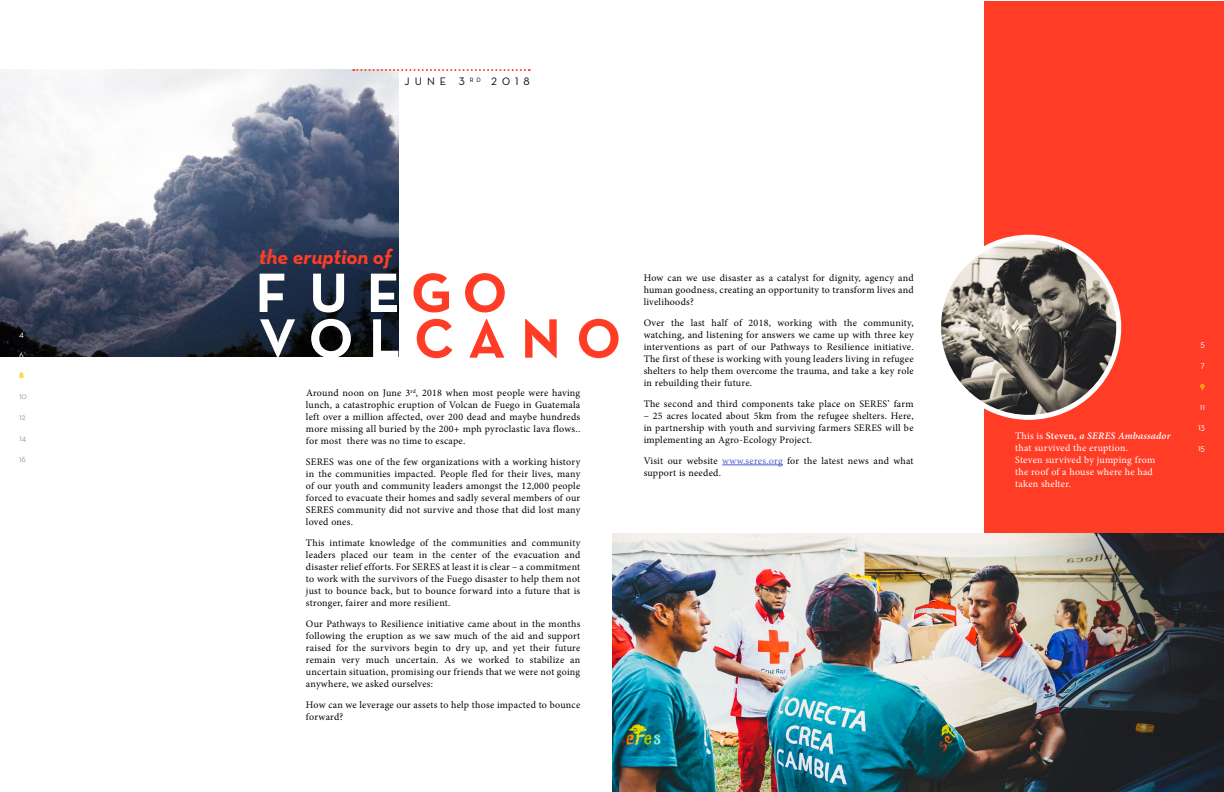
<style>
.page{position:relative;width:1224px;height:792px;background:#fff}
.page>*{position:absolute;margin:0;border:0;box-sizing:border-box;transform-origin:0 0}
.t1{font:700 56.4px "Neutra Text";letter-spacing:.26em;color:#ff3d26}
.t2{font:700 56.4px "Neutra Text";letter-spacing:.26em;color:#fff}
.t3{font:italic 700 21px "Neutra Text";color:#ff3d26}
.t4{font:11px "Neutra Text Book Alt";letter-spacing:.45em;color:#000}
.t5{font:10px/12px "Minion Pro";letter-spacing:.02em;color:#000;text-align:justify}
.t6{font:10px/12px "Minion Pro";letter-spacing:.02em;color:#fff}
.t7{font:9px "Neutra Text";color:#fff}
.t8{font:9px "Neutra Text";color:#a2a2a2}
.t9{font:700 9px "Neutra Text";color:#fecb02}
.s1{color:#ff3d26}
.s2{color:#fff}
.s3{color:#4f5cd6}
.s4{font-weight:600}
.s5{font-weight:600;font-style:italic}
</style>
<div class="page">
<img style="left:0;top:69px;width:398px;height:288px">
<div style="left:984px;top:1px;width:240px;height:791px;background:#ff3d26"></div>
<svg style="left:353px;top:69px;width:177px;height:2px"></svg>
<img style="left:612px;top:534px;width:612px;height:258px">
<hr style="left:722px;top:465px;width:61px;height:1px;background:#4f5cd6">
<img style="left:942px;top:238px;width:177px;height:179px">
<div style="left:936px;top:235px;width:185px;height:185px;border:5px solid #fff;border-radius:50%"></div>
<p class="t7" style="left:19px;top:328px;width:6px">4</p>
<p class="t7" style="left:19px;top:349px;width:6px">6</p>
<p class="t9" style="left:19px;top:370px;width:6px">8</p>
<p class="t8" style="left:19px;top:391px;width:10px">10</p>
<p class="t8" style="left:19px;top:411px;width:8px">12</p>
<p class="t8" style="left:19px;top:432px;width:9px">14</p>
<p class="t8" style="left:19px;top:453px;width:9px">16</p>
<p class="t4" style="left:405px;top:75px;width:127px">JUNE 3 <sup>RD</sup> 2018</p>
<h2 class="t3" style="left:259px;top:244px;width:134px">the eruption of</h2>
<h1 class="t2" style="left:256px;top:258px;width:253px">FUE<span class="s1">GO</span></h1>
<h1 class="t1" style="left:259px;top:303px;width:364px"><span class="s2">VOL</span>CANO</h1>
<p class="t5" style="left:306px;top:387px;width:276px">Around noon on June 3<sup>rd</sup>, 2018 when most people were having lunch, a catastrophic eruption of Volcan de Fuego in Guatemala left over a million affected, over 200 dead and maybe hundreds more missing all buried by the 200+ mph pyroclastic lava flows.. for most there was no time to escape.</p>
<p class="t5" style="left:306px;top:456px;width:276px">SERES was one of the few organizations with a working history in the communities impacted. People fled for their lives, many of our youth and community leaders amongst the 12,000 people forced to evacuate their homes and sadly several members of our SERES community did not survive and those that did lost many loved ones.</p>
<p class="t5" style="left:306px;top:537px;width:276px">This intimate knowledge of the communities and community leaders placed our team in the center of the evacuation and disaster relief efforts. For SERES at least it is clear – a commitment to work with the survivors of the Fuego disaster to help them not just to bounce back, but to bounce forward into a future that is stronger, fairer and more resilient.</p>
<p class="t5" style="left:306px;top:618px;width:276px">Our Pathways to Resilience initiative came about in the months following the eruption as we saw much of the aid and support raised for the survivors begin to dry up, and yet their future remain very much uncertain. As we worked to stabilize an uncertain situation, promising our friends that we were not going anywhere, we asked ourselves:</p>
<p class="t5" style="left:306px;top:699px;width:276px">How can we leverage our assets to help those impacted to bounce forward?</p>
<p class="t5" style="left:644px;top:272px;width:271px">How can we use disaster as a catalyst for dignity, agency and human goodness, creating an opportunity to transform lives and livelihoods?</p>
<p class="t5" style="left:644px;top:317px;width:272px">Over the last half of 2018, working with the community, watching, and listening for answers we came up with three key interventions as part of our Pathways to Resilience initiative.<br>The first of these is working with young leaders living in refugee shelters to help them overcome the trauma, and take a key role in rebuilding their future.</p>
<p class="t5" style="left:644px;top:398px;width:272px">The second and third components take place on SERES’ farm</p>
<p class="t5" style="left:644px;top:410px;width:272px">– 25 acres located about 5km from the refugee shelters. Here, in partnership with youth and surviving farmers SERES will be implementing an Agro-Ecology Project.</p>
<p class="t5" style="left:644px;top:455px;width:272px">Visit our website <span class="s3">www.seres.org</span> for the latest news and what support is needed.</p>
<p class="t6" style="left:1015px;top:430px;width:157px">This is <span class="s4">Steven,</span> <span class="s5">a SERES Ambassador </span>that survived the eruption.<br>Steven survived by jumping from the roof of a house where he had taken shelter.</p>
<p class="t7" style="left:1201px;top:339px;width:6px">5</p>
<p class="t7" style="left:1201px;top:359px;width:6px">7</p>
<p class="t9" style="left:1200px;top:380px;width:6px">9</p>
<p class="t7" style="left:1200px;top:401px;width:7px">11</p>
<p class="t7" style="left:1198px;top:422px;width:9px">13</p>
<p class="t7" style="left:1198px;top:443px;width:8px">15</p>
</div>
